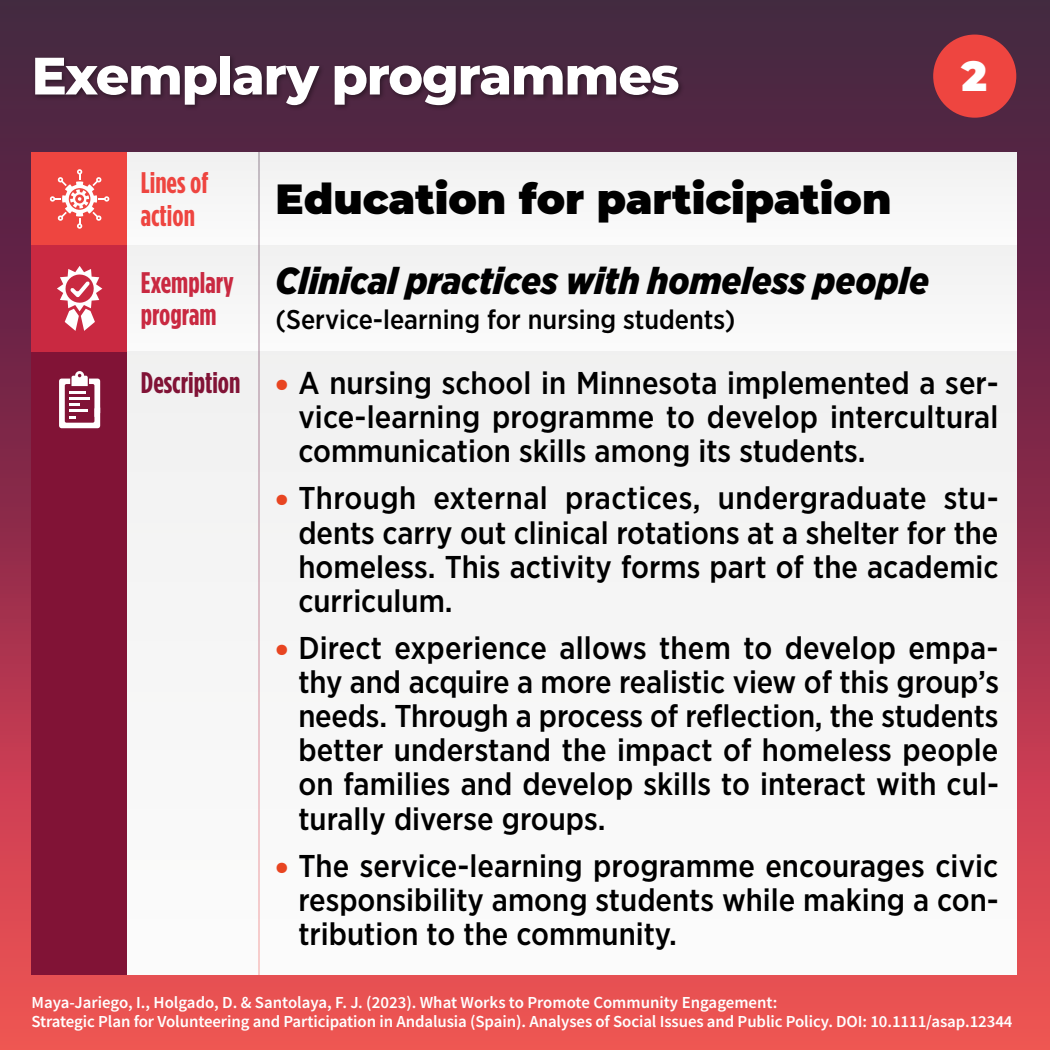
<style>
.page{position:relative;width:1050px;height:1050px;background:#fff}
.page>*{position:absolute;margin:0;border:0;box-sizing:border-box;transform-origin:0 0}
.t1{font:800 52.5px "Montserrat";letter-spacing:-.025em;color:#fff}
.t2{font:900 42px "Montserrat";color:#000}
.t3{font:900 42px "Montserrat";color:#fff}
.t4{font:italic 900 37.62px "Gotham Narrow";color:#000}
.t5{font:500 31.5px/34.1px "Gotham Narrow";color:#000;text-align:justify}
.t6{font:700 29.75px/32.4px "Gotham Condensed";color:#c92941}
.t7{font:700 29.75px/32.4px "Gotham Condensed";color:#ee4540}
.t8{font:700 29.75px "Gotham Condensed";color:#811336}
.t9{font:500 27.12px "Gotham Narrow";color:#000}
.t10{font:600 16.8px/19.2px "Source Sans Pro";letter-spacing:-.005em;color:#fff}
.s1{font-family:"Montserrat";font-weight:900;color:#e84521}
</style>
<div class="page">
<div style="left:0;top:0;width:1050px;height:1050px;background:linear-gradient(to bottom,#3b1f44,#f4505b)"></div>
<div style="left:32px;top:153px;width:96px;height:92px;background:#ee4540"></div>
<div style="left:32px;top:245px;width:96px;height:107px;background:#c92941"></div>
<div style="left:32px;top:352px;width:96px;height:623px;background:#811336"></div>
<div style="left:128px;top:153px;width:130px;height:92px;background:#f6f6f6"></div>
<div style="left:128px;top:245px;width:130px;height:107px;background:#f6f6f6"></div>
<div style="left:128px;top:352px;width:130px;height:623px;background:#f6f6f6"></div>
<div style="left:258px;top:153px;width:758px;height:92px;background:#f6f6f6"></div>
<div style="left:258px;top:245px;width:758px;height:107px;background:#f6f6f6"></div>
<div style="left:258px;top:352px;width:758px;height:623px;background:#f6f6f6"></div>
<div style="left:32px;top:53px;width:653px;height:58px;background:#000;opacity:.4"></div>
<svg style="left:258px;top:152px;width:2px;height:823px;background:#dabfc6"></svg>
<div style="left:933px;top:35px;width:83px;height:83px;background:#ee4540;border-radius:50%"></div>
<svg style="left:57px;top:266px;width:45px;height:65px"></svg>
<svg style="left:50px;top:169px;width:59px;height:60px"></svg>
<svg style="left:59px;top:371px;width:41px;height:57px"></svg>
<h1 class="t1" style="left:32px;top:37px;width:650px">Exemplary programmes</h1>
<h2 class="t3" style="left:962px;top:44px;width:27px">2</h2>
<p class="t7" style="left:141px;top:166px;width:69px">Lines of action</p>
<p class="t6" style="left:141px;top:266px;width:95px">Exemplary program</p>
<p class="t8" style="left:141px;top:365px;width:101px">Description</p>
<h2 class="t2" style="left:276px;top:167px;width:617px">Education for participation</h2>
<p class="t4" style="left:276px;top:256px;width:655px">Clinical practices with homeless people</p>
<p class="t9" style="left:276px;top:302px;width:461px">(Service-learning for nursing students)</p>
<p class="t5" style="left:298px;top:365px;width:702px;text-indent:-23px"><span class="s1">•</span> A nursing school in Minnesota implemented a ser&shy;vice-learning programme to develop intercultural communication skills among its students.</p>
<p class="t5" style="left:298px;top:481px;width:702px;text-indent:-23px"><span class="s1">•</span> Through external practices, undergraduate stu&shy;dents carry out clinical rotations at a shelter for the homeless. This activity forms part of the academic curriculum.</p>
<p class="t5" style="left:298px;top:630px;width:702px;text-indent:-23px"><span class="s1">•</span> Direct experience allows them to develop empa&shy;thy and acquire a more realistic view of this group’s needs. Through a process of reflection, the students better understand the impact of homeless people on families and develop skills to interact with cul&shy;turally diverse groups.</p>
<p class="t5" style="left:298px;top:848px;width:702px;text-indent:-23px"><span class="s1">•</span> The service-learning programme encourages civic responsibility among students while making a con&shy;tribution to the community.</p>
<p class="t10" style="left:32px;top:993px;width:983px">Maya-Jariego, I., Holgado, D. &amp; Santolaya, F. J. (2023). What Works to Promote Community Engagement:<br>Strategic Plan for Volunteering and Participation in Andalusia (Spain). Analyses of Social Issues and Public Policy. DOI: 10.1111/asap.12344</p>
</div>
